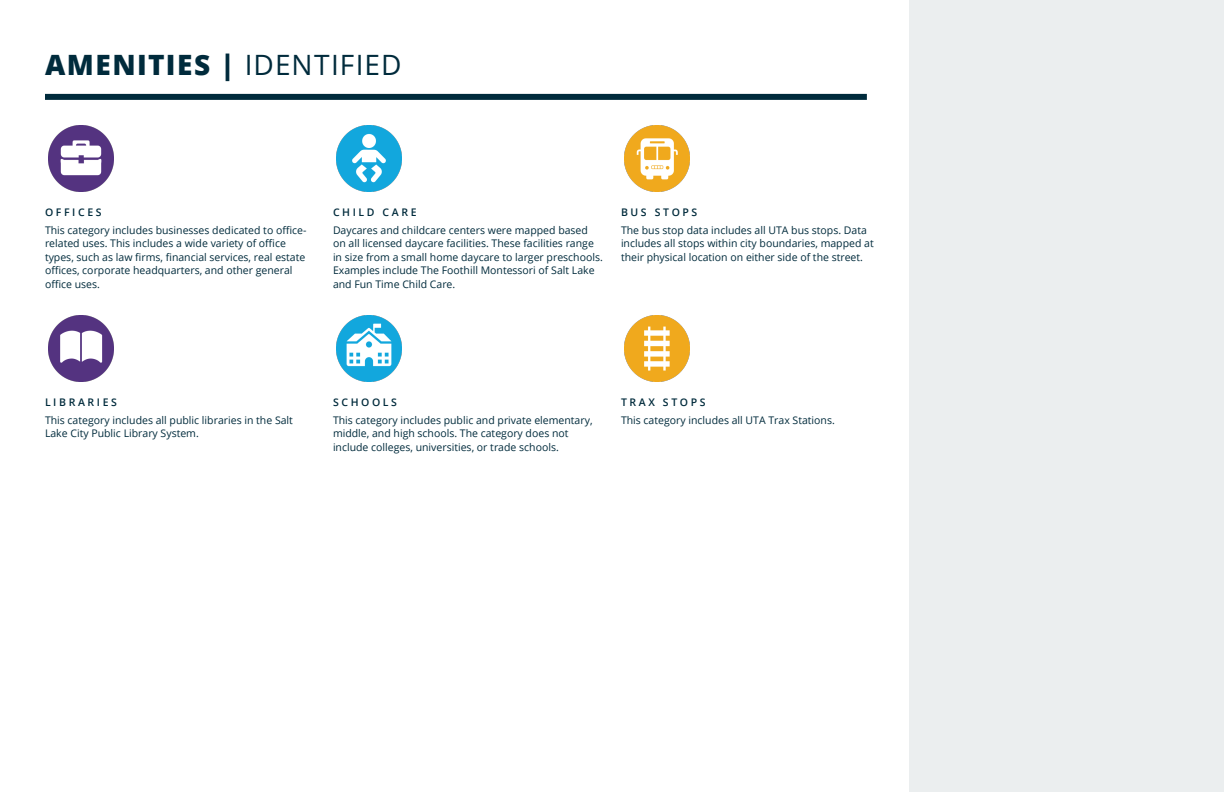
<style>
.page{position:relative;width:1224px;height:792px;background:#fff}
.page>*{position:absolute;margin:0;border:0;box-sizing:border-box;transform-origin:0 0}
.CH_-_Subheader{font:800 28px "Open Sans";letter-spacing:.05em;color:#002b3c}
.Body{font:10.5px/13.5px "Open Sans";color:#002b3c}
.Paragraph_Title{font:600 10.5px "Open Sans";letter-spacing:.25em;color:#002b3c}
.s1{font-weight:400}
</style>
<div class="page">
<div style="left:909px;top:0;width:315px;height:792px;background:#ebeeef"></div>
<div style="left:45px;top:94px;width:822px;height:6px;background:#002b3c"></div>
<img style="left:48px;top:125px;width:66px;height:66px">
<img style="left:48px;top:315px;width:66px;height:66px">
<img style="left:336px;top:125px;width:66px;height:66px">
<img style="left:336px;top:315px;width:66px;height:66px">
<img style="left:624px;top:125px;width:66px;height:66px">
<img style="left:624px;top:316px;width:66px;height:66px">
<p class="CH_-_Subheader" style="left:45px;top:44px;width:358px">AMENITIES | <span class="s1">IDENTIFIED</span></p>
<p class="Paragraph_Title" style="left:45px;top:205px;width:58px">OFFICES</p>
<p class="Body" style="left:45px;top:223px;width:263px">This category includes businesses dedicated to office&shy;related uses. This includes a wide variety of office types, such as law firms, financial services, real estate offices, corporate headquarters, and other general office uses.</p>
<p class="Paragraph_Title" style="left:333px;top:205px;width:85px">CHILD CARE</p>
<p class="Body" style="left:333px;top:223px;width:271px">Daycares and childcare centers were mapped based on all licensed daycare facilities. These facilities range in size from a small home daycare to larger preschools.<br>Examples include The Foothill Montessori of Salt Lake and Fun Time Child Care.</p>
<p class="Paragraph_Title" style="left:621px;top:205px;width:78px">BUS STOPS</p>
<p class="Body" style="left:621px;top:223px;width:254px">The bus stop data includes all UTA bus stops. Data includes all stops within city boundaries, mapped at their physical location on either side of the street.</p>
<p class="Paragraph_Title" style="left:45px;top:395px;width:74px">LIBRARIES</p>
<p class="Body" style="left:45px;top:413px;width:250px">This category includes all public libraries in the Salt<br>Lake City Public Library System.</p>
<p class="Paragraph_Title" style="left:333px;top:395px;width:66px">SCHOOLS</p>
<p class="Body" style="left:333px;top:413px;width:261px">This category includes public and private elementary, middle, and high schools. The category does not include colleges, universities, or trade schools.</p>
<p class="Paragraph_Title" style="left:621px;top:395px;width:86px">TRAX STOPS</p>
<p class="Body" style="left:621px;top:414px;width:215px">This category includes all UTA Trax Stations.</p>
</div>
